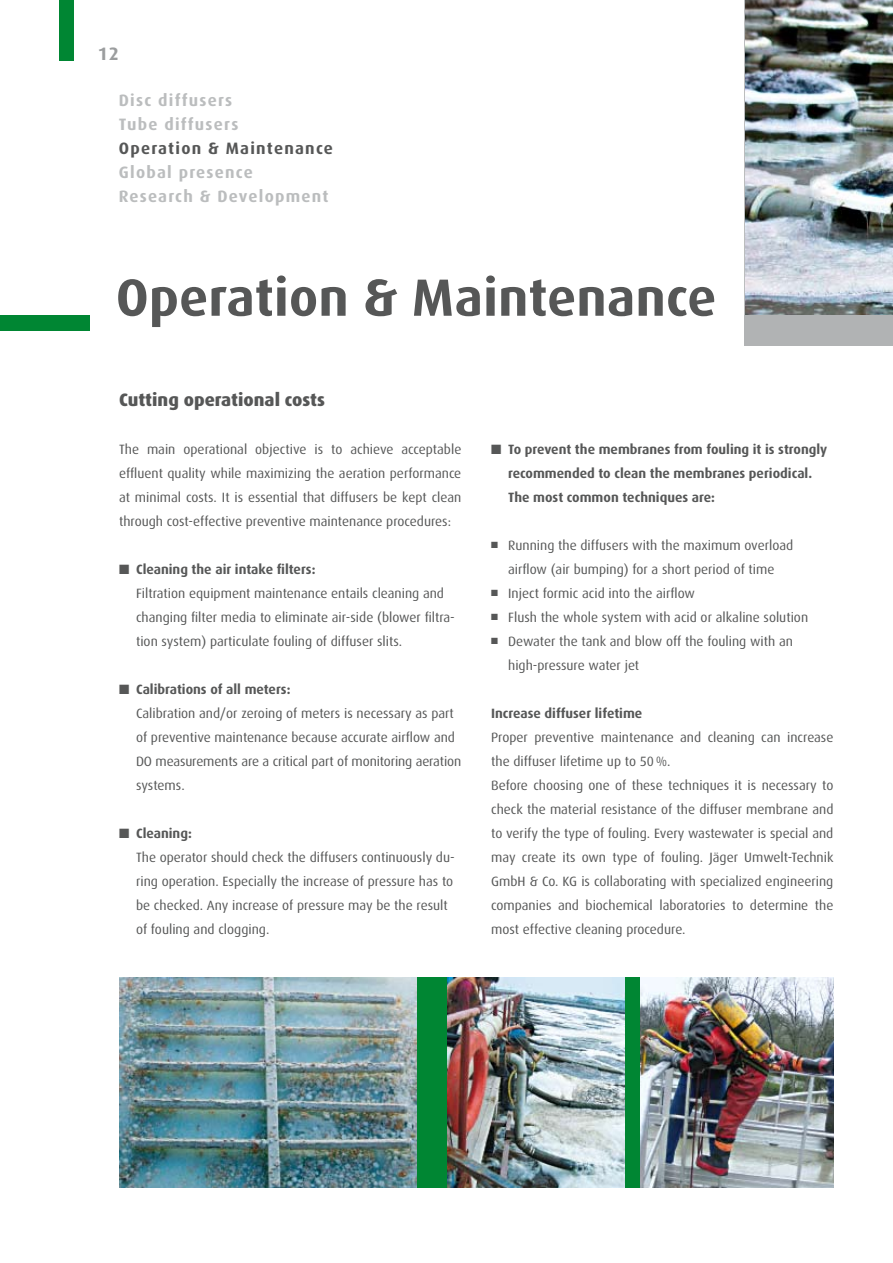
<style>
.page{position:relative;width:893px;height:1263px;background:#fff}
.page>*{position:absolute;margin:0;border:0;box-sizing:border-box;transform-origin:0 0}
.t1{font:700 52.5px "Dax Pro";letter-spacing:.005em;color:#565757}
.t2{font:800 18px "Dax Pro";color:#565757}
.t3{font:700 18px "Dax Pro";color:#9b9d9e}
.t4{font:700 16.5px/24px "Dax Pro";letter-spacing:.075em;color:#bbbdbe}
.t5{font:700 16.5px "Dax Pro";letter-spacing:.075em;color:#565757}
.t6{font:13.5px/24px "Dax Pro";color:#565757}
.t7{font:700 13.5px/24px "Dax Pro";color:#565757}
.s1{font-weight:700}
</style>
<div class="page">
<img style="left:119px;top:977px;width:298px;height:211px">
<img style="left:640px;top:977px;width:193px;height:211px">
<img style="left:446px;top:977px;width:179px;height:211px">
<img style="left:745px;top:0;width:148px;height:316px">
<div style="left:0;top:316px;width:89px;height:15px;background:#008633"></div>
<div style="left:60px;top:0;width:14px;height:60px;background:#008633"></div>
<div style="left:744px;top:316px;width:149px;height:30px;background:#b1b3b4"></div>
<div style="left:625px;top:977px;width:15px;height:211px;background:#008633"></div>
<div style="left:417px;top:977px;width:29px;height:211px;background:#008633"></div>
<h2 class="t3" style="left:98px;top:42px;width:23px">12</h2>
<p class="t4" style="left:119px;top:87px;width:121px">Disc diffusers<br>Tube diffusers</p>
<p class="t5" style="left:119px;top:137px;width:216px">Operation &amp; Maintenance</p>
<p class="t4" style="left:119px;top:159px;width:211px">Global presence<br>Research &amp; Development</p>
<h1 class="t1" style="left:116px;top:264px;width:602px">Operation &amp; Maintenance</h1>
<h2 class="t2" style="left:119px;top:388px;width:207px">Cutting operational costs</h2>
<p class="t6" style="left:119px;top:437px;width:344px;text-align:justify">The main operational objective is to achieve acceptable effluent quality while maximizing the aeration performance at minimal costs. It is essential that diffusers be kept clean through cost-effective preventive maintenance procedures:</p>
<p class="t6" style="left:136px;top:557px;width:320px;text-indent:-17px">■ <span class="s1">Cleaning the air intake filters:<br></span>Filtration equipment maintenance entails cleaning and changing filter media to eliminate air-side (blower filtra&shy;tion system) particulate fouling of diffuser slits.</p>
<p class="t6" style="left:136px;top:677px;width:327px;text-indent:-17px">■ <span class="s1">Calibrations of all meters:<br></span>Calibration and/or zeroing of meters is necessary as part of preventive maintenance because accurate airflow and DO measurements are a critical part of monitoring aeration systems.</p>
<p class="t6" style="left:136px;top:821px;width:320px;text-indent:-17px">■ <span class="s1">Cleaning:<br></span>The operator should check the diffusers continuously du&shy;ring operation. Especially the increase of pressure has to be checked. Any increase of pressure may be the result of fouling and clogging.</p>
<p class="t7" style="left:508px;top:437px;width:321px;text-indent:-17px">■ To prevent the membranes from fouling it is strongly recommended to clean the membranes periodical.<br>The most common techniques are:</p>
<p class="t6" style="left:491px;top:533px;width:304px;text-align:center">■ Running the diffusers with the maximum overload airflow (air bumping) for a short period of time</p>
<p class="t6" style="left:491px;top:581px;width:205px">■ Inject formic acid into the airflow</p>
<p class="t6" style="left:491px;top:605px;width:319px">■ Flush the whole system with acid or alkaline solution</p>
<p class="t6" style="left:508px;top:629px;width:286px;text-indent:-17px">■ Dewater the tank and blow off the fouling with an high-pressure water jet</p>
<p class="t7" style="left:491px;top:701px;width:153px">Increase diffuser lifetime</p>
<p class="t6" style="left:491px;top:725px;width:344px">Proper preventive maintenance and cleaning can increase the diffuser lifetime up to 50%.<br>Before choosing one of these techniques it is necessary to check the material resistance of the diffuser membrane and to verify the type of fouling. Every wastewater is special and may create its own type of fouling. Jäger Umwelt-Technik GmbH &amp; Co. KG is collaborating with specialized engineering companies and biochemical laboratories to determine the most effective cleaning procedure.</p>
</div>
